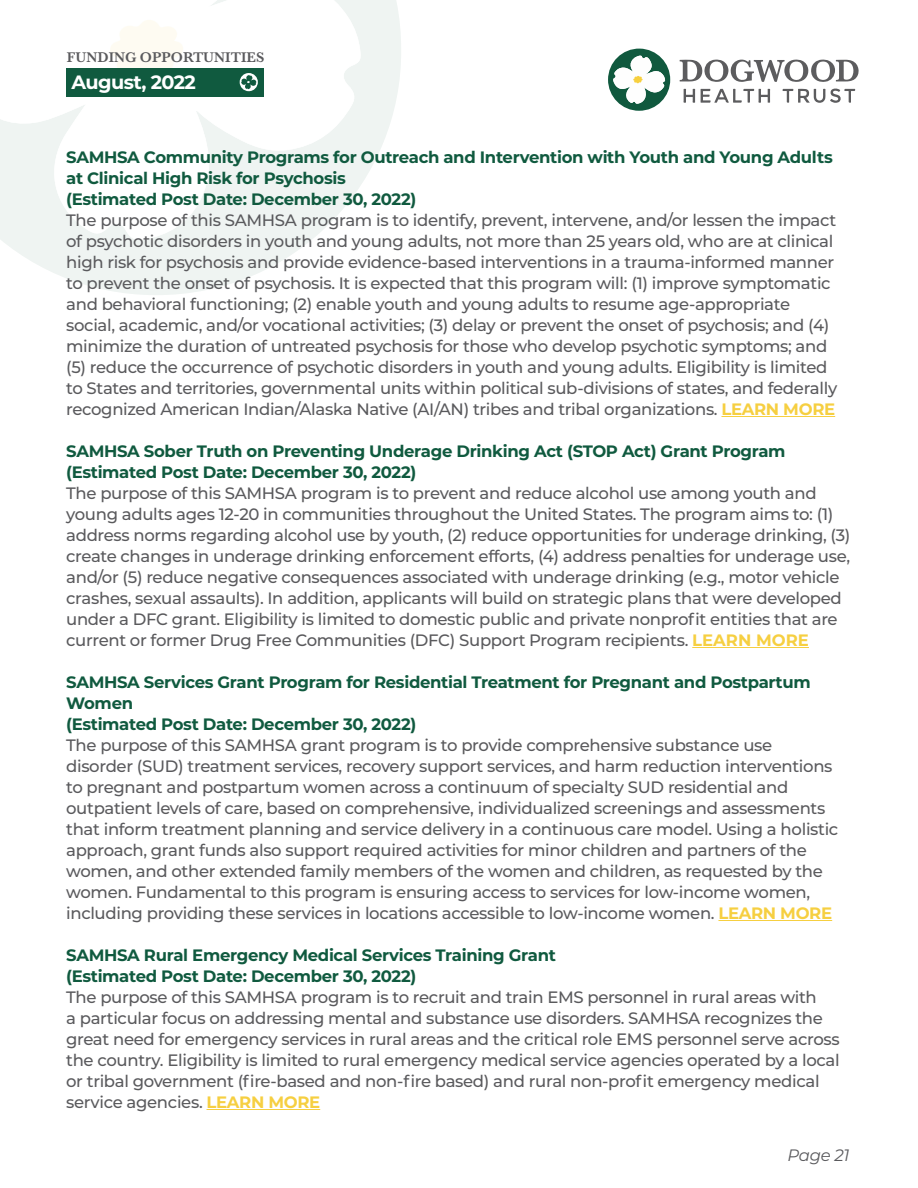
<style>
.page{position:relative;width:918px;height:1188px;background:#fff}
.page>*{position:absolute;margin:0;border:0;box-sizing:border-box;transform-origin:0 0}
.t1{font:700 19.2px "Montserrat";letter-spacing:-.03em;color:#fff}
.t2{font:500 16.5px/21px "Montserrat";letter-spacing:-.02em;color:#5a5a5d}
.t3{font:700 16.5px/21px "Montserrat";letter-spacing:-.02em;color:#105a3f}
.t4{font:italic 16.5px "Montserrat";letter-spacing:-.02em;color:#5a5a5d}
.t5{font:600 14.55px "Baskerville";color:#5a5a5d}
.s1{font-weight:700;color:#f6cf41}
</style>
<div class="page">
<svg style="left:3px;top:0;width:398px;height:295px;fill:#eff4f2"></svg>
<svg style="left:0;top:0;width:361px;height:241px"></svg>
<svg style="left:110px;top:18px;width:73px;height:50px"></svg>
<svg style="left:679px;top:59px;width:180px;height:44px"></svg>
<svg style="left:608px;top:48px;width:62px;height:63px"></svg>
<div style="left:66px;top:68px;width:198px;height:29px;background:#105a3f"></div>
<svg style="left:240px;top:73px;width:18px;height:18px"></svg>
<hr style="left:721px;top:416px;width:114px;height:1px;background:#f6cf41">
<hr style="left:692px;top:647px;width:117px;height:1px;background:#f6cf41">
<hr style="left:718px;top:920px;width:114px;height:1px;background:#f6cf41">
<hr style="left:207px;top:1109px;width:113px;height:1px;background:#f6cf41">
<p class="t5" style="left:67px;top:47px;width:199px">FUNDING OPPORTUNITIES</p>
<p class="t1" style="left:71px;top:69px;width:126px">August, 2022</p>
<p class="t3" style="left:66px;top:146px;width:768px">SAMHSA Community Programs for Outreach and Intervention with Youth and Young Adults at Clinical High Risk for Psychosis<br>(Estimated Post Date: December 30, 2022)</p>
<p class="t2" style="left:66px;top:209px;width:773px">The purpose of this SAMHSA program is to identify, prevent, intervene, and/or lessen the impact of psychotic disorders in youth and young adults, not more than 25 years old, who are at clinical high risk for psychosis and provide evidence-based interventions in a trauma-informed manner to prevent the onset of psychosis. It is expected that this program will: (1) improve symptomatic and behavioral functioning; (2) enable youth and young adults to resume age-appropriate social, academic, and/or vocational activities; (3) delay or prevent the onset of psychosis; and (4) minimize the duration of untreated psychosis for those who develop psychotic symptoms; and (5) reduce the occurrence of psychotic disorders in youth and young adults. Eligibility is limited to States and territories, governmental units within political sub-divisions of states, and federally recognized American Indian/Alaska Native (AI/AN) tribes and tribal organizations. <span class="s1">LEARN MORE</span></p>
<p class="t3" style="left:66px;top:440px;width:721px">SAMHSA Sober Truth on Preventing Underage Drinking Act (STOP Act) Grant Program (Estimated Post Date: December 30, 2022)</p>
<p class="t2" style="left:66px;top:482px;width:786px">The purpose of this SAMHSA program is to prevent and reduce alcohol use among youth and young adults ages 12-20 in communities throughout the United States. The program aims to: (1) address norms regarding alcohol use by youth, (2) reduce opportunities for underage drinking, (3) create changes in underage drinking enforcement efforts, (4) address penalties for underage use, and/or (5) reduce negative consequences associated with underage drinking (e.g., motor vehicle crashes, sexual assaults). In addition, applicants will build on strategic plans that were developed under a DFC grant. Eligibility is limited to domestic public and private nonprofit entities that are current or former Drug Free Communities (DFC) Support Program recipients. <span class="s1">LEARN MORE</span></p>
<p class="t3" style="left:66px;top:671px;width:746px">SAMHSA Services Grant Program for Residential Treatment for Pregnant and Postpartum<br>Women<br>(Estimated Post Date: December 30, 2022)</p>
<p class="t2" style="left:66px;top:734px;width:774px">The purpose of this SAMHSA grant program is to provide comprehensive substance use disorder (SUD) treatment services, recovery support services, and harm reduction interventions to pregnant and postpartum women across a continuum of specialty SUD residential and outpatient levels of care, based on comprehensive, individualized screenings and assessments that inform treatment planning and service delivery in a continuous care model. Using a holistic approach, grant funds also support required activities for minor children and partners of the women, and other extended family members of the women and children, as requested by the women. Fundamental to this program is ensuring access to services for low-income women, including providing these services in locations accessible to low-income women. <span class="s1">LEARN MORE</span></p>
<p class="t3" style="left:66px;top:944px;width:491px">SAMHSA Rural Emergency Medical Services Training Grant (Estimated Post Date: December 30, 2022)</p>
<p class="t2" style="left:66px;top:986px;width:775px">The purpose of this SAMHSA program is to recruit and train EMS personnel in rural areas with<br>a particular focus on addressing mental and substance use disorders. SAMHSA recognizes the great need for emergency services in rural areas and the critical role EMS personnel serve across the country. Eligibility is limited to rural emergency medical service agencies operated by a local or tribal government (fire-based and non-fire based) and rural non-profit emergency medical service agencies. <span class="s1">LEARN MORE</span></p>
<p class="t4" style="left:788px;top:1144px;width:63px">Page 21</p>
</div>
